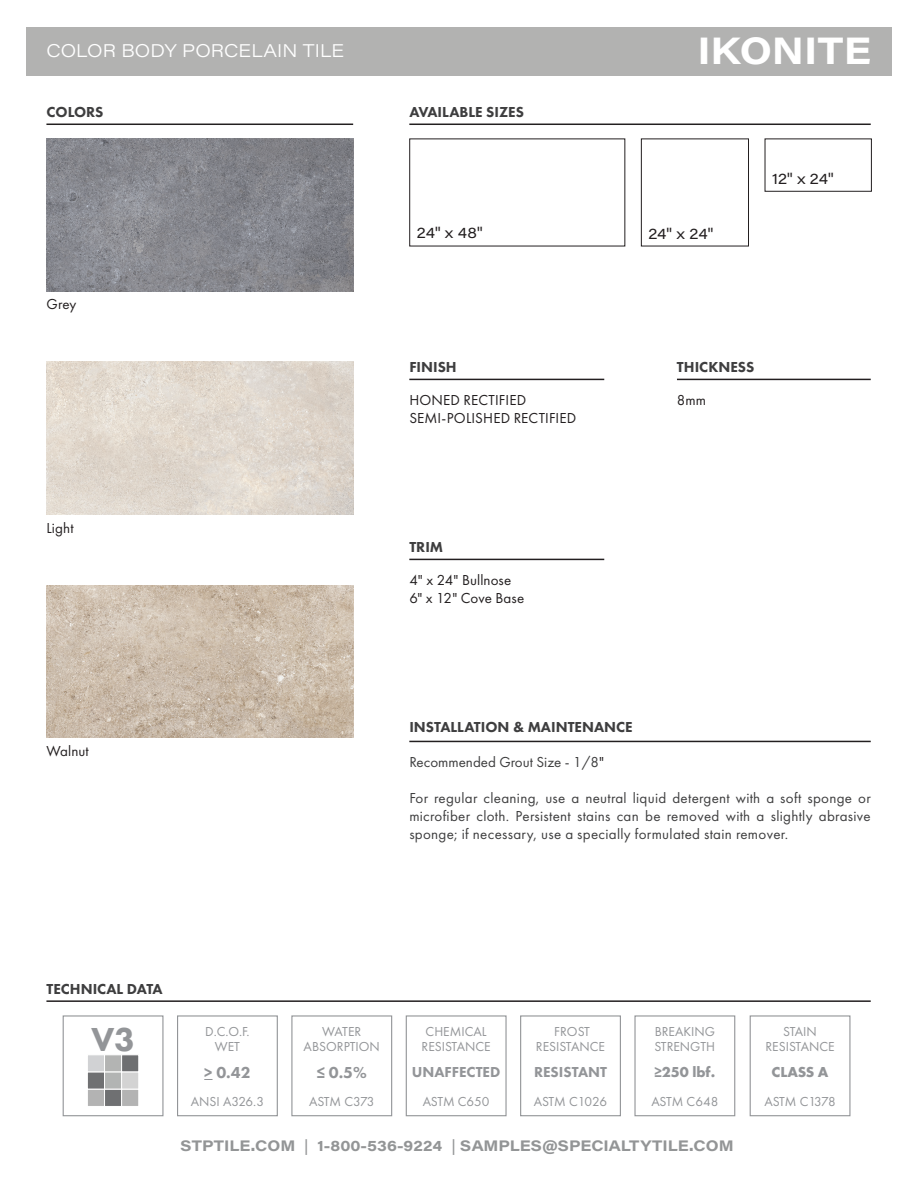
<style>
.page{position:relative;width:918px;height:1188px;background:#fff}
.page>*{position:absolute;margin:0;border:0;box-sizing:border-box;transform-origin:0 0}
.t1{font:700 37.5px "Acumin Pro Wide";color:#fff}
.t2{font:800 34.5px "Futura PT";color:#939598}
.t3{font:300 18px "Acumin Pro Wide";letter-spacing:.005em;color:#fff}
.t4{font:800 16.5px "Futura PT";color:#939598}
.t5{font:15px/18px "Futura PT";letter-spacing:.02em;color:#3e3e3f;text-align:justify}
.t6{font:15px "Futura PT";letter-spacing:.005em;color:#231f20}
.t7{font:800 15px "Futura PT";color:#3e3e3f}
.t8{font:700 15px "Acumin Pro Wide";color:#939596}
.t9{font:15px "Futura PT";color:#3e3e3f}
.t10{font:15px "Acumin Pro Wide";color:#231f20}
.t11{font:800 15px "Futura PT";color:#939598}
.t12{font:700 15px "Futura PT";color:#939598}
.t13{font:13.5px "Futura PT";color:#939598}
.t14{font:13.5px "Futura PT";letter-spacing:-.04em;color:#939598}
.t15{font:13.5px "Futura PT";letter-spacing:-.025em;color:#939598}
.s1{color:#231f20}
.s2{font-weight:700}
.s3{font-weight:400}
</style>
<div class="page">
<hr style="left:46px;top:124px;width:307px;height:1px;background:#231f20">
<img style="left:46px;top:139px;width:307px;height:152px">
<img style="left:46px;top:362px;width:307px;height:152px">
<img style="left:46px;top:585px;width:307px;height:153px">
<hr style="left:409px;top:741px;width:462px;height:1px;background:#231f20">
<hr style="left:409px;top:379px;width:195px;height:1px;background:#231f20">
<hr style="left:677px;top:379px;width:194px;height:1px;background:#231f20">
<hr style="left:409px;top:559px;width:195px;height:1px;background:#231f20">
<div style="left:26px;top:27px;width:866px;height:49px;background:#b2b2b1"></div>
<hr style="left:46px;top:1000px;width:825px;height:2px;background:#231f20">
<div style="left:291px;top:1015px;width:101px;height:101px;border:1px solid #939598"></div>
<div style="left:406px;top:1015px;width:101px;height:101px;border:1px solid #939598"></div>
<div style="left:520px;top:1015px;width:101px;height:101px;border:1px solid #939598"></div>
<div style="left:634px;top:1015px;width:101px;height:101px;border:1px solid #939598"></div>
<div style="left:177px;top:1015px;width:101px;height:101px;border:1px solid #939598"></div>
<div style="left:63px;top:1015px;width:101px;height:101px;border:1px solid #939598"></div>
<div style="left:87px;top:1054px;width:18px;height:18px;background:#d1d2d4;border:1px solid #fff"></div>
<div style="left:104px;top:1054px;width:18px;height:18px;background:#b3b4b3;border:1px solid #fff"></div>
<div style="left:121px;top:1054px;width:18px;height:18px;background:#6e6f71;border:1px solid #fff"></div>
<div style="left:87px;top:1072px;width:18px;height:18px;background:#6f7072;border:1px solid #fff"></div>
<div style="left:104px;top:1072px;width:18px;height:18px;background:#b2b4b3;border:1px solid #fff"></div>
<div style="left:121px;top:1072px;width:18px;height:18px;background:#d3d3d3;border:1px solid #fff"></div>
<div style="left:87px;top:1089px;width:18px;height:18px;background:#b3b3b3;border:1px solid #fff"></div>
<div style="left:104px;top:1089px;width:18px;height:18px;background:#6f7072;border:1px solid #fff"></div>
<div style="left:121px;top:1089px;width:18px;height:18px;background:#b3b3b3;border:1px solid #fff"></div>
<div style="left:750px;top:1015px;width:100px;height:101px;border:1px solid #939598"></div>
<hr style="left:409px;top:124px;width:462px;height:1px;background:#231f20">
<div style="left:765px;top:139px;width:107px;height:53px;border:1px solid #231f20"></div>
<div style="left:641px;top:139px;width:108px;height:107px;border:1px solid #231f20"></div>
<p class="t3" style="left:46px;top:38px;width:299px">COLOR BODY PORCELAIN TILE</p>
<p class="t1" style="left:697px;top:24px;width:175px">IKONITE</p>
<p class="t7" style="left:46px;top:102px;width:59px">COLORS</p>
<p class="t6" style="left:46px;top:295px;width:32px">Grey</p>
<p class="t6" style="left:46px;top:519px;width:29px">Light</p>
<p class="t6" style="left:46px;top:742px;width:44px">Walnut</p>
<p class="t7" style="left:46px;top:979px;width:118px">TECHNICAL DATA</p>
<p class="t7" style="left:409px;top:102px;width:116px">AVAILABLE SIZES</p>
<p class="t10" style="left:417px;top:222px;width:67px">24" x 48"</p>
<p class="t10" style="left:648px;top:223px;width:66px">24" x 24"</p>
<p class="t10" style="left:772px;top:168px;width:63px">12" x 24"</p>
<p class="t7" style="left:409px;top:357px;width:49px">FINISH</p>
<p class="t6" style="left:409px;top:391px;width:118px">HONED RECTIFIED</p>
<p class="t6" style="left:409px;top:409px;width:168px">SEMI-POLISHED RECTIFIED</p>
<p class="t7" style="left:677px;top:357px;width:79px">THICKNESS</p>
<p class="t6" style="left:677px;top:391px;width:31px">8mm</p>
<p class="t7" style="left:409px;top:538px;width:35px">TRIM</p>
<p class="t6" style="left:409px;top:571px;width:103px">4" x 24" Bullnose</p>
<p class="t6" style="left:409px;top:589px;width:116px">6" x 12" Cove Base</p>
<p class="t7" style="left:409px;top:718px;width:225px">INSTALLATION &amp; MAINTENANCE</p>
<p class="t9" style="left:409px;top:753px;width:196px">Recommended Grout Size - 1/8<span class="s1">"</span></p>
<p class="t5" style="left:409px;top:789px;width:463px">For regular cleaning, use a neutral liquid detergent with a soft sponge or microfiber cloth. Persistent stains can be removed with a slightly abrasive sponge; if necessary, use a specially formulated stain remover.</p>
<p class="t13" style="left:426px;top:1023px;width:63px">CHEMICAL</p>
<p class="t13" style="left:422px;top:1038px;width:71px">RESISTANCE</p>
<p class="t11" style="left:412px;top:1062px;width:90px">UNAFFECTED</p>
<p class="t13" style="left:423px;top:1094px;width:68px">ASTM C650</p>
<p class="t13" style="left:322px;top:1023px;width:41px">WATER</p>
<p class="t13" style="left:304px;top:1038px;width:78px">ABSORPTION</p>
<p class="t4" style="left:317px;top:1062px;width:52px"><span class="s2">≤</span> 0.5%</p>
<p class="t15" style="left:309px;top:1094px;width:67px">ASTM C373</p>
<p class="t2" style="left:91px;top:1018px;width:46px">V3</p>
<p class="t13" style="left:783px;top:1023px;width:35px">STAIN</p>
<p class="t13" style="left:655px;top:1023px;width:62px">BREAKING</p>
<p class="t13" style="left:655px;top:1038px;width:62px">STRENGTH</p>
<p class="t12" style="left:654px;top:1062px;width:62px">≥250 lbf.</p>
<p class="t13" style="left:651px;top:1094px;width:68px">ASTM C648</p>
<p class="t13" style="left:205px;top:1023px;width:46px">D.C.O.F.</p>
<p class="t13" style="left:215px;top:1038px;width:27px">WET</p>
<p class="t13" style="left:554px;top:1023px;width:37px">FROST</p>
<p class="t13" style="left:536px;top:1038px;width:71px">RESISTANCE</p>
<p class="t11" style="left:534px;top:1062px;width:74px">RESISTANT</p>
<p class="t13" style="left:534px;top:1094px;width:75px">ASTM C1026</p>
<p class="t13" style="left:766px;top:1038px;width:71px">RESISTANCE</p>
<p class="t12" style="left:772px;top:1062px;width:59px">CLASS A</p>
<p class="t14" style="left:764px;top:1094px;width:73px">ASTM C1378</p>
<p class="t4" style="left:204px;top:1062px;width:48px"><span class="s2">&gt;</span> 0.42</p>
<p class="t13" style="left:191px;top:1094px;width:75px">ANSI A326.3</p>
<p class="t8" style="left:181px;top:1135px;width:555px">STPTILE.COM <span class="s3">|</span> 1-800-536-9224 <span class="s3">|</span> SAMPLES@SPECIALTYTILE.COM</p>
</div>
